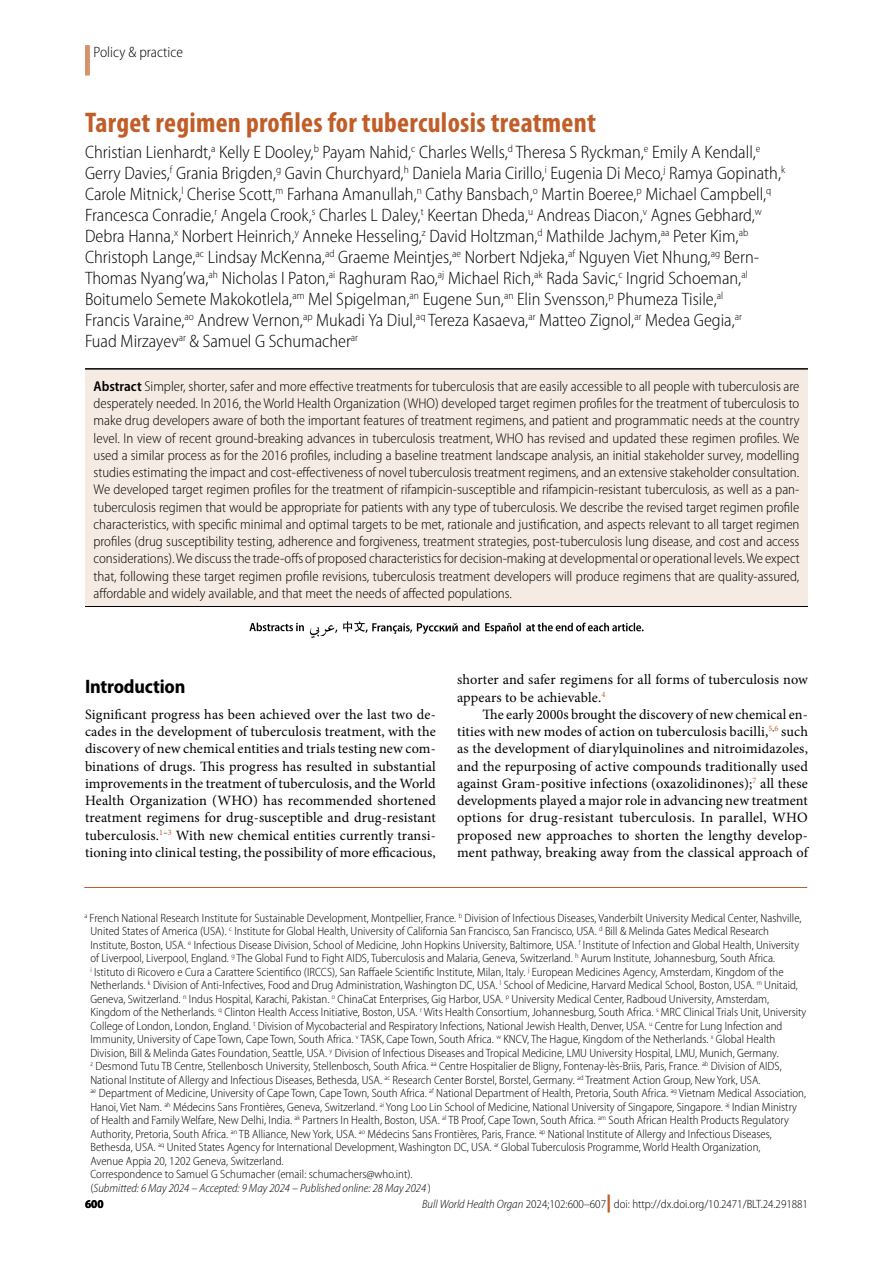
<style>
.page{position:relative;width:893px;height:1263px;background:#fff}
.page>*{position:absolute;margin:0;border:0;box-sizing:border-box;transform-origin:0 0}
.Article_Title{font:700 condensed 28.5px "Myriad Pro";letter-spacing:.01em;color:#c05d28}
.Head_1{font:700 semi-condensed 19.5px "Myriad Pro";letter-spacing:-.01em;color:#000}
.Authors{font:300 semi-condensed 18px/21px "Myriad Pro";color:#000}
.Section_Title{font:300 semi-condensed 15px "Myriad Pro";color:#000}
.Abstract_No_Ind{font:300 semi-condensed 14.25px/17.2px "Myriad Pro";color:#000;text-align:justify}
.Para_No_Ind{font:14.25px/17.2px "Minion Pro";letter-spacing:.005em;color:#000;text-align:justify}
.Para_Ind{font:14.25px/17.2px "Minion Pro";letter-spacing:.005em;color:#000;text-align:justify}
.Affiliations{font:300 semi-condensed 12px/13.5px "Myriad Pro";color:#000}
.t1{font:700 semi-condensed 12px "Myriad Pro";color:#000}
.s1{font-weight:600}
.s2{font-style:italic}
.s3{font-weight:900;font-stretch:normal;font-size:18px;color:#c05d28}
</style>
<div class="page">
<div style="left:85px;top:369px;width:723px;height:237px;background:#f6ebe2"></div>
<hr style="left:85px;top:368px;width:723px;height:2px;background:#000">
<hr style="left:85px;top:606px;width:723px;height:1px;background:#000">
<svg style="left:310px;top:621px;width:334px;height:17px"></svg>
<svg style="left:249px;top:623px;width:55px;height:8px"></svg>
<div style="left:85px;top:45px;width:5px;height:30px;background:#d4936a"></div>
<hr style="left:84px;top:887px;width:723px;height:1px;background:#c05d28">
<p class="Section_Title" style="left:94px;top:44px;width:91px">Policy &amp; practice</p>
<p class="Article_Title" style="left:85px;top:107px;width:512px">Target regimen profiles for tuberculosis treatment</p>
<p class="Authors" style="left:85px;top:141px;width:702px">Christian Lienhardt,<sup>a</sup> Kelly E Dooley,<sup>b</sup> Payam Nahid,<sup>c</sup> Charles Wells,<sup>d</sup> Theresa S Ryckman,<sup>e</sup> Emily A Kendall,<sup>e </sup>Gerry Davies,<sup>f</sup> Grania Brigden,<sup>g</sup> Gavin Churchyard,<sup>h</sup> Daniela Maria Cirillo,<sup>i</sup> Eugenia Di Meco,<sup>j</sup> Ramya Gopinath,<sup>k </sup>Carole Mitnick,<sup>l</sup> Cherise Scott,<sup>m</sup> Farhana Amanullah,<sup>n</sup> Cathy Bansbach,<sup>o</sup> Martin Boeree,<sup>p</sup> Michael Campbell,<sup>q </sup>Francesca Conradie,<sup>r</sup> Angela Crook,<sup>s</sup> Charles L Daley,<sup>t</sup> Keertan Dheda,<sup>u</sup> Andreas Diacon,<sup>v</sup> Agnes Gebhard,<sup>w </sup>Debra Hanna,<sup>x</sup> Norbert Heinrich,<sup>y</sup> Anneke Hesseling,<sup>z</sup> David Holtzman,<sup>d</sup> Mathilde Jachym,<sup>aa</sup> Peter Kim,<sup>ab </sup>Christoph Lange,<sup>ac</sup> Lindsay McKenna,<sup>ad</sup> Graeme Meintjes,<sup>ae</sup> Norbert Ndjeka,<sup>af</sup> Nguyen Viet Nhung,<sup>ag</sup> Bern-Thomas Nyang’wa,<sup>ah</sup> Nicholas I Paton,<sup>ai</sup> Raghuram Rao,<sup>aj</sup> Michael Rich,<sup>ak</sup> Rada Savic,<sup>c</sup> Ingrid Schoeman,<sup>al </sup>Boitumelo Semete Makokotlela,<sup>am</sup> Mel Spigelman,<sup>an</sup> Eugene Sun,<sup>an</sup> Elin Svensson,<sup>p</sup> Phumeza Tisile,<sup>al<br></sup>Francis Varaine,<sup>ao</sup> Andrew Vernon,<sup>ap</sup> Mukadi Ya Diul,<sup>aq</sup> Tereza Kasaeva,<sup>ar</sup> Matteo Zignol,<sup>ar</sup> Medea Gegia,<sup>ar<br></sup>Fuad Mirzayev<sup>ar</sup> &amp; Samuel G Schumacher<sup>ar</sup></p>
<p class="Abstract_No_Ind" style="left:94px;top:378px;width:708px"><span class="s1">Abstract</span> Simpler, shorter, safer and more effective treatments for tuberculosis that are easily accessible to all people with tuberculosis are desperately needed. In 2016, the World Health Organization (WHO) developed target regimen profiles for the treatment of tuberculosis to make drug developers aware of both the important features of treatment regimens, and patient and programmatic needs at the country level. In view of recent ground-breaking advances in tuberculosis treatment, WHO has revised and updated these regimen profiles. We used a similar process as for the 2016 profiles, including a baseline treatment landscape analysis, an initial stakeholder survey, modelling studies estimating the impact and cost-effectiveness of novel tuberculosis treatment regimens, and an extensive stakeholder consultation.<br>We developed target regimen profiles for the treatment of rifampicin-susceptible and rifampicin-resistant tuberculosis, as well as a pan&shy;tuberculosis regimen that would be appropriate for patients with any type of tuberculosis. We describe the revised target regimen profile characteristics, with specific minimal and optimal targets to be met, rationale and justification, and aspects relevant to all target regimen profiles (drug susceptibility testing, adherence and forgiveness, treatment strategies, post-tuberculosis lung disease, and cost and access considerations). We discuss the trade-offs of proposed characteristics for decision-making at developmental or operational levels. We expect that, following these target regimen profile revisions, tuberculosis treatment developers will produce regimens that are quality-assured, affordable and widely available, and that meet the needs of affected populations.</p>
<p class="Head_1" style="left:85px;top:675px;width:102px">Introduction</p>
<p class="Para_No_Ind" style="left:85px;top:706px;width:352px">Significant progress has been achieved over the last two de&shy;cades in the development of tuberculosis treatment, with the discovery of new chemical entities and trials testing new com&shy;binations of drugs. This progress has resulted in substantial improvements in the treatment of tuberculosis, and the World Health Organization (WHO) has recommended shortened treatment regimens for drug-susceptible and drug-resistant tuberculosis.<sup>1</sup><sup>–</sup><sup>3</sup> With new chemical entities currently transi&shy;tioning into clinical testing, the possibility of more efficacious,</p>
<p class="Para_No_Ind" style="left:457px;top:671px;width:352px">shorter and safer regimens for all forms of tuberculosis now appears to be achievable.<sup>4</sup></p>
<p class="Para_Ind" style="left:457px;top:706px;width:352px;text-indent:26px">The early 2000s brought the discovery of new chemical en&shy;tities with new modes of action on tuberculosis bacilli,<sup>5</sup><sup>,</sup><sup>6</sup> such as the development of diarylquinolines and nitroimidazoles, and the repurposing of active compounds traditionally used against Gram-positive infections (oxazolidinones);<sup>7</sup> all these developments played a major role in advancing new treatment options for drug-resistant tuberculosis. In parallel, WHO proposed new approaches to shorten the lengthy develop&shy;ment pathway, breaking away from the classical approach of</p>
<p class="Affiliations" style="left:90px;top:911px;width:718px;text-indent:-6px"><sup>a</sup> French National Research Institute for Sustainable Development, Montpellier, France. <sup>b</sup> Division of Infectious Diseases, Vanderbilt University Medical Center, Nashville, United States of America (USA). <sup>c</sup> Institute for Global Health, University of California San Francisco, San Francisco, USA. <sup>d</sup> Bill &amp; Melinda Gates Medical Research Institute, Boston, USA. <sup>e</sup> Infectious Disease Division, School of Medicine, John Hopkins University, Baltimore, USA. <sup>f</sup> Institute of Infection and Global Health, University of Liverpool, Liverpool, England. <sup>g</sup> The Global Fund to Fight AIDS, Tuberculosis and Malaria, Geneva, Switzerland. <sup>h</sup> Aurum Institute, Johannesburg, South Africa.<br><sup>i</sup> Istituto di Ricovero e Cura a Carattere Scientifico (IRCCS), San Raffaele Scientific Institute, Milan, Italy. <sup>j</sup> European Medicines Agency, Amsterdam, Kingdom of the Netherlands. <sup>k</sup> Division of Anti-Infectives, Food and Drug Administration, Washington DC, USA. <sup>l</sup> School of Medicine, Harvard Medical School, Boston, USA. <sup>m</sup> Unitaid, Geneva, Switzerland. <sup>n</sup> Indus Hospital, Karachi, Pakistan. <sup>o</sup> ChinaCat Enterprises, Gig Harbor, USA. <sup>p</sup> University Medical Center, Radboud University, Amsterdam, Kingdom of the Netherlands. <sup>q</sup> Clinton Health Access Initiative, Boston, USA. <sup>r</sup> Wits Health Consortium, Johannesburg, South Africa. <sup>s</sup> MRC Clinical Trials Unit, University College of London, London, England. <sup>t</sup> Division of Mycobacterial and Respiratory Infections, National Jewish Health, Denver, USA. <sup>u</sup> Centre for Lung Infection and Immunity, University of Cape Town, Cape Town, South Africa. <sup>v</sup> TASK, Cape Town, South Africa. <sup>w</sup> KNCV, The Hague, Kingdom of the Netherlands. <sup>x</sup> Global Health Division, Bill &amp; Melinda Gates Foundation, Seattle, USA. <sup>y</sup> Division of Infectious Diseases and Tropical Medicine, LMU University Hospital, LMU, Munich, Germany.<br><sup>z</sup> Desmond Tutu TB Centre, Stellenbosch University, Stellenbosch, South Africa. <sup>aa</sup> Centre Hospitalier de Bligny, Fontenay-lès-Briis, Paris, France. <sup>ab</sup> Division of AIDS, National Institute of Allergy and Infectious Diseases, Bethesda, USA. <sup>ac</sup> Research Center Borstel, Borstel, Germany. <sup>ad</sup> Treatment Action Group, New York, USA.<br><sup>ae</sup> Department of Medicine, University of Cape Town, Cape Town, South Africa. <sup>af</sup> National Department of Health, Pretoria, South Africa. <sup>ag</sup> Vietnam Medical Association, Hanoi, Viet Nam. <sup>ah</sup> Médecins Sans Frontières, Geneva, Switzerland. <sup>ai</sup> Yong Loo Lin School of Medicine, National University of Singapore, Singapore. <sup>aj</sup> Indian Ministry of Health and Family Welfare, New Delhi, India. <sup>ak</sup> Partners In Health, Boston, USA. <sup>al</sup> TB Proof, Cape Town, South Africa. <sup>am</sup> South African Health Products Regulatory Authority, Pretoria, South Africa. <sup>an</sup> TB Alliance, New York, USA. <sup>ao</sup> Médecins Sans Frontières, Paris, France. <sup>ap</sup> National Institute of Allergy and Infectious Diseases, Bethesda, USA. <sup>aq</sup> United States Agency for International Development, Washington DC, USA. <sup>ar</sup> Global Tuberculosis Programme, World Health Organization,<br>Avenue Appia 20, 1202 Geneva, Switzerland.<br>Correspondence to Samuel G Schumacher (email: schumachers@ who .int).<br>(<span class="s2">Submitted: 6 May 2024 – Accepted: 9 May 2024 – Published online: 28 May 2024</span> )</p>
<p class="Affiliations" style="left:422px;top:1198px;width:387px"><span class="s2">Bull World Health Organ</span> 2024;102:600–607<span class="s3">|</span> doi: http://dx.doi.org/10.2471/BLT.24.291881</p>
<p class="t1" style="left:85px;top:1197px;width:20px">600</p>
</div>
